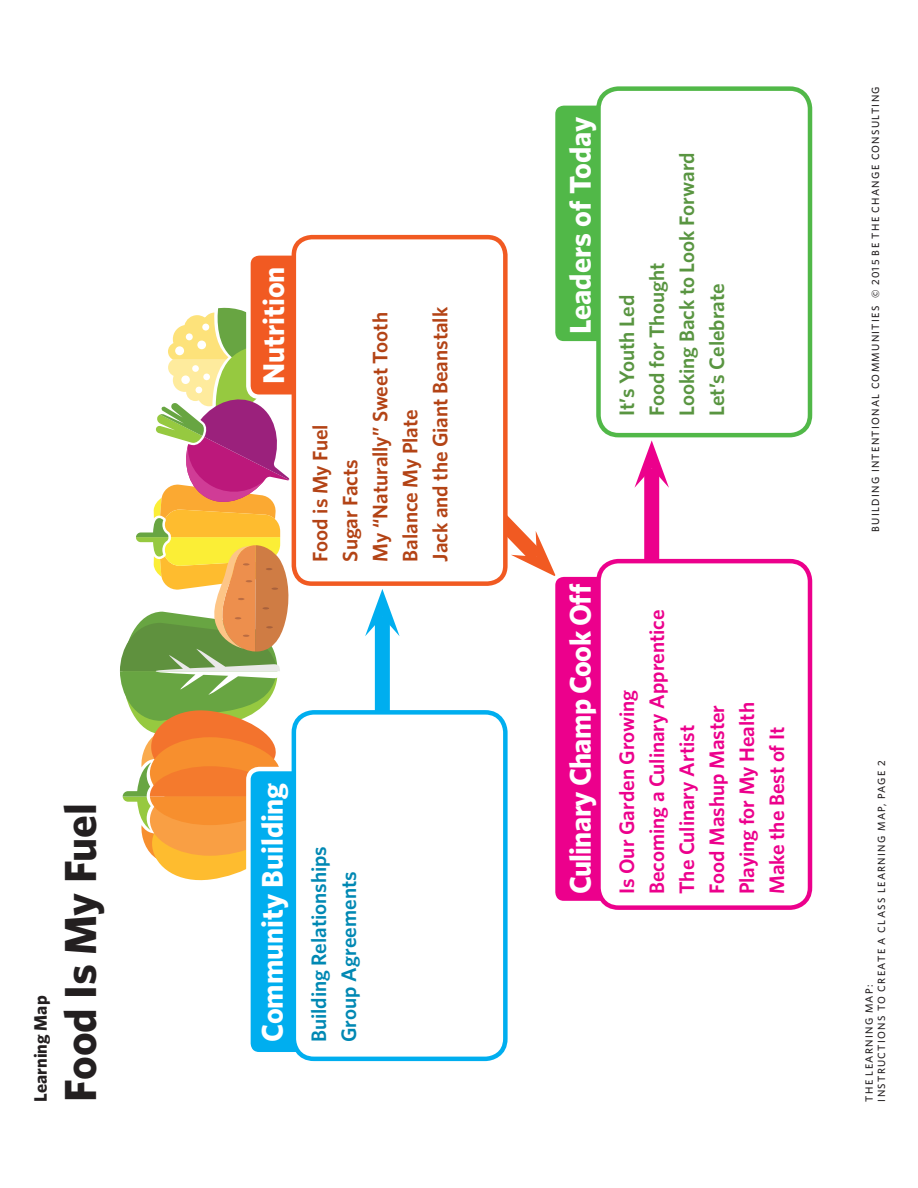
<style>
.page{position:relative;width:918px;height:1188px;background:#fff}
.page>*{position:absolute;margin:0;border:0;box-sizing:border-box;transform-origin:0 0}
.t1{font:700 45px "Whitney";letter-spacing:-.005em;color:#231f20}
.t2{font:700 30px "Whitney";letter-spacing:-.005em;color:#fff}
.t3{font:700 30px "Whitney";letter-spacing:-.025em;color:#fff}
.t4{font:600 21px/30px "Whitney";color:#ec008c}
.t5{font:600 21px/30px "Whitney";letter-spacing:-.005em;color:#b34315}
.t6{font:600 21px/30px "Whitney";color:#599541}
.t7{font:600 21px/30px "Whitney";color:#0088b3}
.t8{font:700 18px "Whitney";color:#231f20}
.t9{font:500 10.5px/12.6px "Whitney";letter-spacing:.125em;color:#231f20}
</style>
<div class="page">
<svg style="left:120px;top:308px;width:170px;height:572px"></svg>
<div style="left:375px;top:617px;width:15px;height:96px;background:#00aeef"></div>
<svg style="left:365px;top:589px;width:35px;height:47px"></svg>
<div style="left:644px;top:468px;width:15px;height:97px;background:#ec008c"></div>
<svg style="left:635px;top:440px;width:34px;height:48px"></svg>
<svg style="left:501px;top:516px;width:54px;height:62px"></svg>
<div style="left:248px;top:769px;width:63px;height:285px;background:#00aeef;border-radius:11px"></div>
<div style="left:246px;top:767px;width:67px;height:290px;border:4px solid #fff;border-radius:11px"></div>
<div style="left:553px;top:575px;width:63px;height:328px;background:#ec008c;border-radius:11px"></div>
<div style="left:551px;top:572px;width:67px;height:333px;border:4px solid #fff;border-radius:11px"></div>
<div style="left:553px;top:103px;width:63px;height:240px;background:#51b848;border-radius:11px"></div>
<div style="left:551px;top:101px;width:67px;height:245px;border:4px solid #fff;border-radius:11px"></div>
<div style="left:248px;top:253px;width:63px;height:144px;background:#f15a22;border-radius:11px"></div>
<div style="left:246px;top:251px;width:67px;height:148px;border:4px solid #fff;border-radius:11px"></div>
<div style="left:294px;top:712px;width:211px;height:347px;background:#fff;border-radius:20px"></div>
<div style="left:292px;top:710px;width:216px;height:351px;border:4px solid #00aeef;border-radius:20px"></div>
<div style="left:599px;top:561px;width:211px;height:347px;background:#fff;border-radius:20px"></div>
<div style="left:596px;top:559px;width:216px;height:351px;border:4px solid #ec008c;border-radius:20px"></div>
<div style="left:599px;top:89px;width:211px;height:346px;background:#fff;border-radius:20px"></div>
<div style="left:596px;top:86px;width:216px;height:351px;border:4px solid #51b848;border-radius:20px"></div>
<div style="left:294px;top:237px;width:211px;height:347px;background:#fff;border-radius:18px"></div>
<div style="left:292px;top:235px;width:216px;height:351px;border:4px solid #f15a22;border-radius:18px"></div>
<h3 class="t8" style="left:30px;top:1102px;width:108px;rotate:-90deg">Learning Map</h3>
<h1 class="t1" style="left:53px;top:1102px;width:300px;rotate:-90deg">Food Is My Fuel</h1>
<h2 class="t2" style="left:255px;top:384px;width:119px;rotate:-90deg">Nutrition</h2>
<h3 class="t5" style="left:305px;top:562px;width:256px;rotate:-90deg">Food is My Fuel<br>Sugar Facts<br>My “Naturally” Sweet Tooth<br>Balance My Plate<br>Jack and the Giant Beanstalk</h3>
<h2 class="t2" style="left:254px;top:1042px;width:261px;rotate:-90deg">Community Building</h2>
<h3 class="t7" style="left:303px;top:1042px;width:197px;rotate:-90deg">Building Relationships<br>Group Agreements</h3>
<h2 class="t2" style="left:562px;top:334px;width:219px;rotate:-90deg">Leaders of Today</h2>
<h3 class="t6" style="left:611px;top:416px;width:265px;rotate:-90deg">It’s Youth Led<br>Food for Thought<br>Looking Back to Look Forward<br>Let’s Celebrate</h3>
<h2 class="t3" style="left:562px;top:894px;width:312px;rotate:-90deg">Culinary Champ Cook Off</h2>
<h3 class="t4" style="left:611px;top:894px;width:286px;rotate:-90deg">Is Our Garden Growing<br>Becoming a Culinary Apprentice<br>The Culinary Artist<br>Food Mashup Master<br>Playing for My Health<br>Make the Best of It</h3>
<p class="t9" style="left:869px;top:532px;width:447px;rotate:-90deg">BUILDING INTENTIONAL COMMUNITIES © 2015 BE THE CHANGE CONSULTING</p>
<p class="t9" style="left:862px;top:1102px;width:342px;rotate:-90deg">THE LEARNING MAP:<br>INSTRUCTIONS TO CREATE A CLASS LEARNING MAP, PAGE 2</p>
</div>
